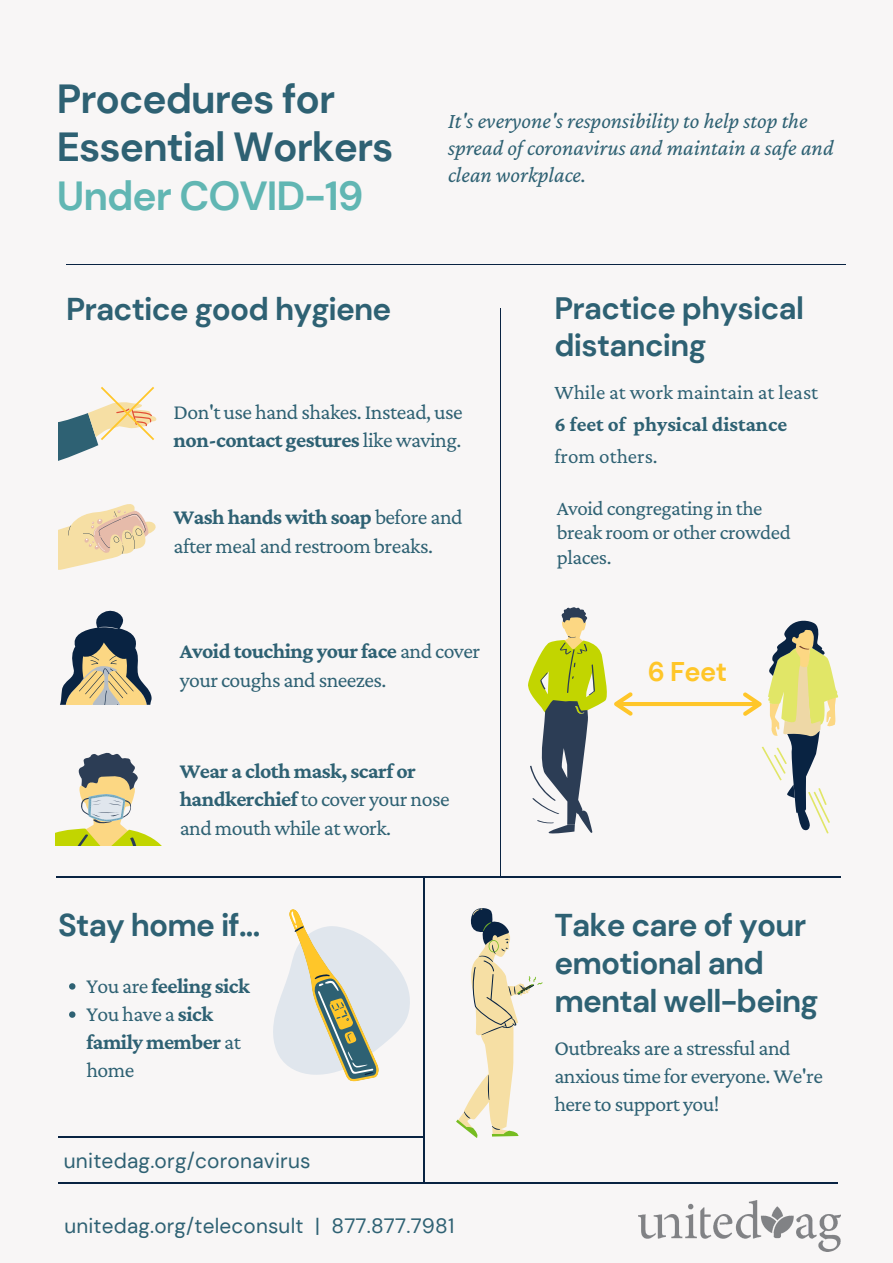
<style>
.page{position:relative;width:893px;height:1263px;background:#f8f6f6}
.page>*{position:absolute;margin:0;border:0;box-sizing:border-box;transform-origin:0 0}
.t1{font:700 40.58px/48.7px "DM Sans";letter-spacing:-.025em;color:#2e6173}
.t2{font:700 40.58px "DM Sans";letter-spacing:-.025em;color:#61b6b3}
.t3{font:700 31.5px/37.8px "DM Sans";letter-spacing:-.025em;color:#2e6173}
.t4{font:700 30.9px/36.9px "DM Sans";letter-spacing:-.02em;color:#2e6173}
.t5{font:700 27px "DM Sans";color:#ffc629}
.t6{font:italic 22.5px/26.8px "Crimson Pro";color:#2e6173}
.t7{font:21.75px/28.1px "Crimson Pro";letter-spacing:-.025em;color:#2e6173}
.t8{font:700 21.75px/28.2px "Crimson Pro";letter-spacing:-.025em;color:#2e6173}
.t9{font:21px/24.8px "Crimson Pro";letter-spacing:-.02em;color:#2e6173}
.t10{font:21px "Crimson Pro";color:#2e6173}
.t11{font:700 21px "Crimson Pro";color:#2e6173}
.t12{font:20.92px "DM Sans";letter-spacing:.01em;color:#2e6173}
.t13{font:20.7px "DM Sans";letter-spacing:.01em;color:#2e6173}
.s1{font-weight:700}
.s2{font-weight:400}
</style>
<div class="page">
<svg style="left:58px;top:387px;width:98px;height:74px"></svg>
<svg style="left:58px;top:504px;width:98px;height:66px"></svg>
<svg style="left:60px;top:610px;width:92px;height:94px"></svg>
<hr style="left:500px;top:308px;width:1px;height:568px;background:#092342">
<hr style="left:423px;top:877px;width:2px;height:306px;background:#092342">
<hr style="left:56px;top:876px;width:784px;height:2px;background:#092342">
<svg style="left:273px;top:909px;width:137px;height:173px"></svg>
<hr style="left:66px;top:265px;width:780px;height:1px;background:#092342">
<hr style="left:58px;top:1182px;width:780px;height:2px;background:#092342">
<hr style="left:58px;top:1136px;width:366px;height:2px;background:#092342">
<svg style="left:456px;top:908px;width:87px;height:230px"></svg>
<img style="left:639px;top:1200px;width:201px;height:51px">
<svg style="left:56px;top:753px;width:106px;height:93px"></svg>
<svg style="left:528px;top:607px;width:79px;height:226px"></svg>
<svg style="left:69px;top:983px;width:6px;height:6px"></svg>
<svg style="left:69px;top:1011px;width:6px;height:7px"></svg>
<svg style="left:614px;top:620px;width:224px;height:213px"></svg>
<h1 class="t1" style="left:57px;top:74px;width:338px">Procedures for<br>Essential Workers</h1>
<h1 class="t2" style="left:57px;top:170px;width:308px">Under COVID-19</h1>
<p class="t6" style="left:448px;top:107px;width:387px">It's everyone's responsibility to help stop the spread of coronavirus and maintain a safe and clean workplace.</p>
<h2 class="t3" style="left:66px;top:290px;width:327px">Practice good hygiene</h2>
<p class="t7" style="left:174px;top:398px;width:291px">Don't use hand shakes. Instead, use <span class="s1">non-contact gestures</span> like waving.</p>
<p class="t7" style="left:174px;top:503px;width:290px"><span class="s1">Wash hands with soap</span> before and after meal and restroom breaks.</p>
<p class="t7" style="left:180px;top:637px;width:302px"><span class="s1">Avoid touching your face</span> and cover your coughs and sneezes.</p>
<p class="t7" style="left:180px;top:757px;width:271px"><span class="s1">Wear a cloth mask, scarf or handkerchief</span> to cover your nose and mouth while at work.</p>
<h2 class="t3" style="left:58px;top:906px;width:204px">Stay home if...</h2>
<p class="t8" style="left:86px;top:971px;width:165px"><span class="s2">You are</span> feeling sick<br><span class="s2">You have a</span> sick family member <span class="s2">at home</span></p>
<p class="t12" style="left:64px;top:1147px;width:248px">unitedag.org/coronavirus</p>
<p class="t13" style="left:64px;top:1212px;width:391px">unitedag.org/teleconsult | 877.877.7981</p>
<h3 class="t4" style="left:554px;top:290px;width:251px">Practice physical distancing</h3>
<p class="t10" style="left:554px;top:380px;width:265px">While at work maintain at least</p>
<p class="t11" style="left:554px;top:412px;width:234px">6 feet of physical distance</p>
<p class="t10" style="left:554px;top:444px;width:105px">from others.</p>
<p class="t9" style="left:557px;top:495px;width:235px">Avoid congregating in the break room or other crowded places.</p>
<p class="t5" style="left:648px;top:654px;width:81px">6 Feet</p>
<h2 class="t3" style="left:554px;top:906px;width:265px">Take care of your emotional and mental well-being</h2>
<p class="t7" style="left:554px;top:1033px;width:270px">Outbreaks are a stressful and anxious time for everyone. We're here to support you!</p>
</div>
